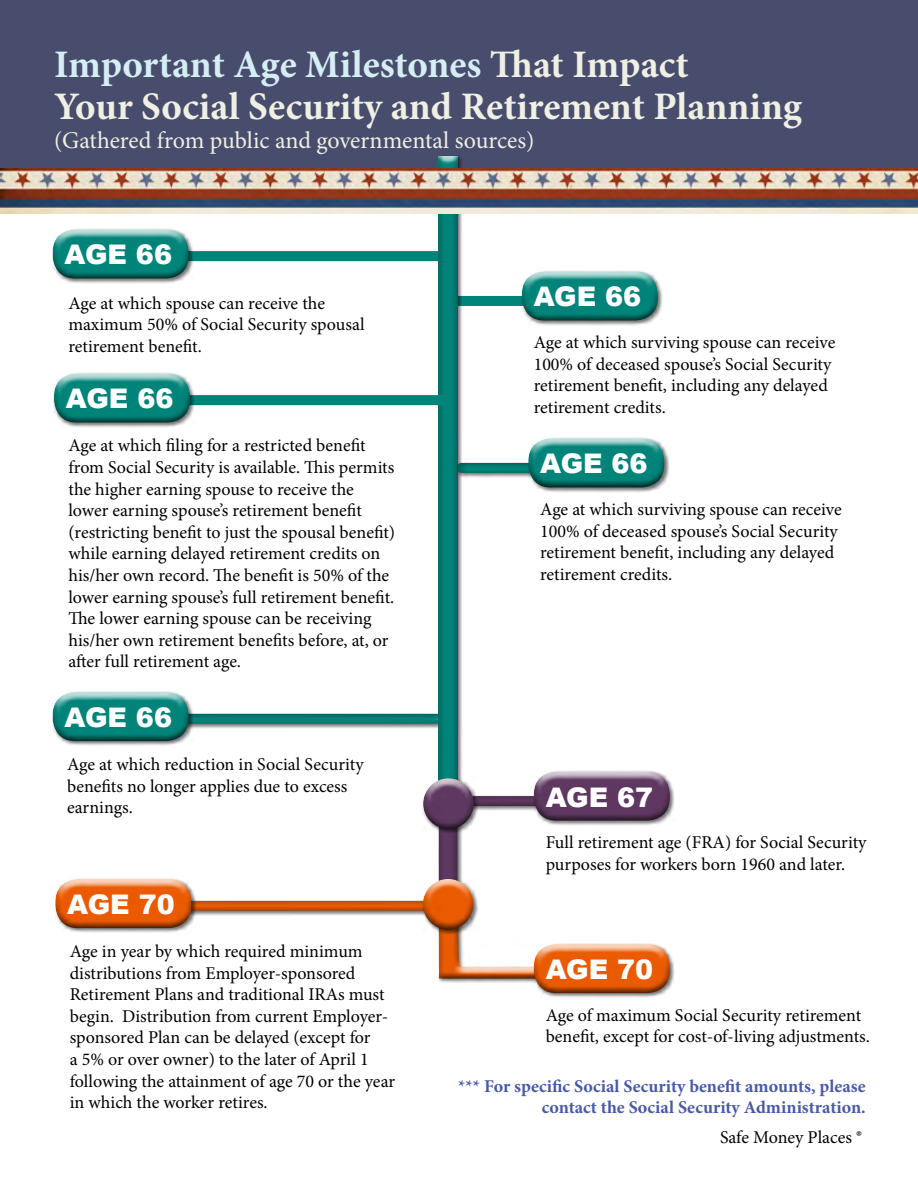
<style>
.page{position:relative;width:918px;height:1188px;background:#fff}
.page>*{position:absolute;margin:0;border:0;box-sizing:border-box;transform-origin:0 0}
.t1{font:700 39px/42px "Minion Pro";color:#f0efe3}
.t2{font:900 27px "Arial";color:#fff}
.t3{font:24px "Minion Pro";color:#f0efe3}
.t4{font:18px/21.6px "Minion Pro";color:#000}
.t5{font:700 18px/21.6px "Minion Pro";color:#485aa7;text-align:right}
.s1{color:#d5eef4}
</style>
<div class="page">
<div style="left:438px;top:906px;width:107px;height:77px;background:#000;opacity:.55"></div>
<div style="left:431px;top:904px;width:117px;height:72px;background:#fff"></div>
<div style="left:432px;top:912px;width:116px;height:68px;background:#000;opacity:.75"></div>
<div style="left:161px;top:703px;width:289px;height:30px;background:#000;opacity:.75"></div>
<div style="left:162px;top:251px;width:286px;height:10px;background:#008479;border-radius:3px"></div>
<div style="left:463px;top:789px;width:194px;height:25px;background:#000;opacity:.75"></div>
<div style="left:432px;top:810px;width:33px;height:109px;background:#000;opacity:.75"></div>
<div style="left:164px;top:894px;width:285px;height:25px;background:#000;opacity:.75"></div>
<div style="left:451px;top:296px;width:196px;height:10px;background:#008479;border-radius:3px"></div>
<div style="left:52px;top:228px;width:142px;height:56px;background:#000;opacity:.55"></div>
<div style="left:45px;top:226px;width:151px;height:31px;background:#fff;opacity:.75"></div>
<div style="left:46px;top:240px;width:150px;height:39px;background:#000;opacity:.75"></div>
<div style="left:0;top:0;width:918px;height:191px;background:#484d6d"></div>
<div style="left:431px;top:154px;width:34px;height:648px;background:#424664"></div>
<div style="left:432px;top:156px;width:34px;height:649px;background:#000;opacity:.75"></div>
<div style="left:521px;top:270px;width:142px;height:56px;background:#000;opacity:.55"></div>
<div style="left:514px;top:268px;width:151px;height:31px;background:#fff;opacity:.75"></div>
<div style="left:515px;top:282px;width:150px;height:39px;background:#000;opacity:.75"></div>
<img style="left:0;top:168px;width:918px;height:45px">
<div style="left:164px;top:395px;width:286px;height:10px;background:#008479;border-radius:3px"></div>
<div style="left:53px;top:372px;width:142px;height:56px;background:#000;opacity:.55"></div>
<div style="left:46px;top:370px;width:151px;height:31px;background:#fff;opacity:.75"></div>
<div style="left:47px;top:384px;width:150px;height:39px;background:#000;opacity:.75"></div>
<div style="left:457px;top:455px;width:200px;height:29px;background:#fff"></div>
<div style="left:457px;top:452px;width:198px;height:30px;background:#000;opacity:.75"></div>
<div style="left:528px;top:437px;width:142px;height:56px;background:#000;opacity:.55"></div>
<div style="left:520px;top:435px;width:152px;height:31px;background:#fff;opacity:.75"></div>
<div style="left:522px;top:449px;width:150px;height:39px;background:#000;opacity:.75"></div>
<div style="left:52px;top:691px;width:142px;height:55px;background:#000;opacity:.55"></div>
<div style="left:45px;top:689px;width:151px;height:30px;background:#fff;opacity:.75"></div>
<div style="left:46px;top:703px;width:150px;height:39px;background:#000;opacity:.75"></div>
<div style="left:423px;top:777px;width:56px;height:57px;background:#000;opacity:.55"></div>
<div style="left:415px;top:777px;width:66px;height:29px;background:#fff;opacity:.75"></div>
<div style="left:416px;top:791px;width:66px;height:38px;background:#000;opacity:.75"></div>
<div style="left:533px;top:771px;width:142px;height:55px;background:#000;opacity:.55"></div>
<div style="left:526px;top:769px;width:151px;height:30px;background:#fff;opacity:.75"></div>
<div style="left:527px;top:782px;width:150px;height:39px;background:#000;opacity:.75"></div>
<div style="left:422px;top:878px;width:56px;height:56px;background:#000;opacity:.55"></div>
<div style="left:415px;top:877px;width:66px;height:30px;background:#fff;opacity:.75"></div>
<div style="left:416px;top:892px;width:65px;height:38px;background:#000;opacity:.75"></div>
<div style="left:55px;top:878px;width:142px;height:55px;background:#000;opacity:.55"></div>
<div style="left:48px;top:876px;width:151px;height:30px;background:#fff;opacity:.75"></div>
<div style="left:49px;top:890px;width:150px;height:39px;background:#000;opacity:.75"></div>
<div style="left:533px;top:943px;width:142px;height:55px;background:#000;opacity:.55"></div>
<div style="left:526px;top:941px;width:151px;height:30px;background:#fff;opacity:.75"></div>
<div style="left:527px;top:955px;width:150px;height:39px;background:#000;opacity:.75"></div>
<h1 class="t1" style="left:54px;top:43px;width:750px"><span class="s1">Important Age Milestones</span> That Impact<br>Your Social Security and Retirement Planning</h1>
<h3 class="t3" style="left:54px;top:124px;width:482px">(Gathered from public and governmental sources)</h3>
<h2 class="t2" style="left:64px;top:235px;width:109px">AGE 66</h2>
<p class="t4" style="left:68px;top:292px;width:298px">Age at which spouse can receive the maximum 50% of Social Security spousal retirement benefit.</p>
<h2 class="t2" style="left:534px;top:277px;width:109px">AGE 66</h2>
<p class="t4" style="left:534px;top:332px;width:303px">Age at which surviving spouse can receive<br>100% of deceased spouse’s Social Security retirement benefit, including any delayed</p>
<h2 class="t2" style="left:66px;top:379px;width:109px">AGE 66</h2>
<p class="t4" style="left:534px;top:397px;width:134px">retirement credits.</p>
<p class="t4" style="left:68px;top:435px;width:328px">Age at which filing for a restricted benefit from Social Security is available. This permits the higher earning spouse to receive the lower earning spouse’s retirement benefit (restricting benefit to just the spousal benefit) while earning delayed retirement credits on his/her own record. The benefit is 50% of the lower earning spouse’s full retirement benefit.<br>The lower earning spouse can be receiving his/her own retirement benefits before, at, or after full retirement age.</p>
<h2 class="t2" style="left:540px;top:444px;width:109px">AGE 66</h2>
<p class="t4" style="left:540px;top:499px;width:303px">Age at which surviving spouse can receive 100% of deceased spouse’s Social Security retirement benefit, including any delayed retirement credits.</p>
<h2 class="t2" style="left:64px;top:698px;width:109px">AGE 66</h2>
<p class="t4" style="left:67px;top:754px;width:298px">Age at which reduction in Social Security benefits no longer applies due to excess earnings.</p>
<h2 class="t2" style="left:67px;top:885px;width:109px">AGE 70</h2>
<p class="t4" style="left:70px;top:941px;width:327px">Age in year by which required minimum distributions from Employer-sponsored Retirement Plans and traditional IRAs must begin. Distribution from current Employer&shy;sponsored Plan can be delayed (except for<br>a 5% or over owner) to the later of April 1 following the attainment of age 70 or the year in which the worker retires.</p>
<h2 class="t2" style="left:546px;top:777px;width:109px">AGE 67</h2>
<p class="t4" style="left:546px;top:832px;width:322px">Full retirement age (FRA) for Social Security purposes for workers born 1960 and later.</p>
<h2 class="t2" style="left:546px;top:950px;width:109px">AGE 70</h2>
<p class="t4" style="left:546px;top:1004px;width:326px">Age of maximum Social Security retirement benefit, except for cost-of-living adjustments.</p>
<p class="t5" style="left:458px;top:1075px;width:409px">*** For specific Social Security benefit amounts, please contact the Social Security Administration.</p>
<p class="t4" style="left:720px;top:1126px;width:143px">Safe Money Places ®</p>
</div>
